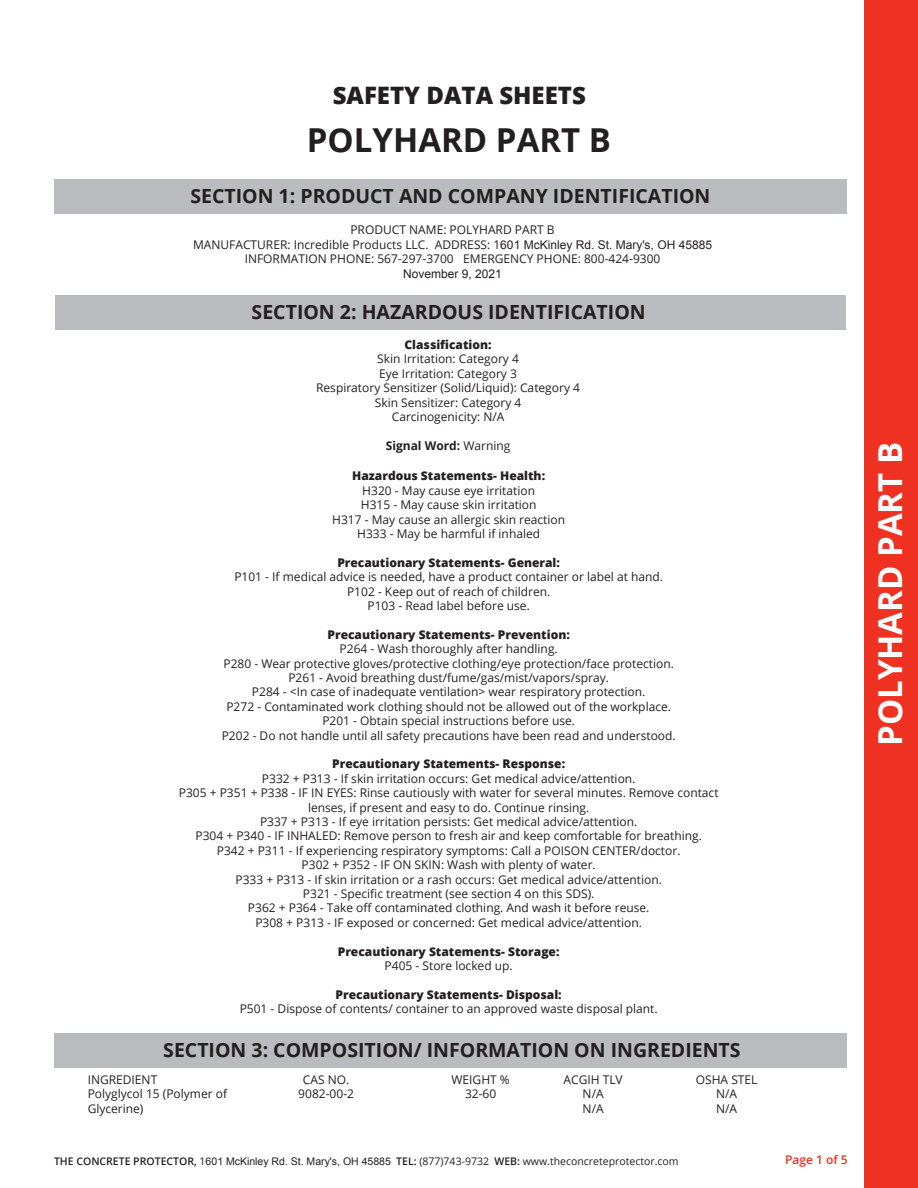
<style>
.page{position:relative;width:918px;height:1188px;background:#fff}
.page>*{position:absolute;margin:0;border:0;box-sizing:border-box;transform-origin:0 0}
.t1{font:700 33px "Open Sans";color:#231f20}
.t2{font:700 33px "Open Sans";color:#fff}
.t3{font:800 24px "Open Sans";color:#231f20}
.t4{font:700 19.5px "Open Sans";color:#231f20}
.t5{font:12px/14.5px "Open Sans";color:#231f20;text-align:center}
.t6{font:800 12px "Open Sans";color:#231f20}
.t7{font:700 12px "Open Sans";color:#231f20}
.t8{font:600 12px "Open Sans";color:#ef3122}
.t9{font:10.5px "Open Sans";color:#231f20}
.s1{font-family:"Arial"}
.s2{font-weight:400}
.s3{font-weight:600}
</style>
<div class="page">
<div style="left:865px;top:0;width:53px;height:1188px;background:#ef3122"></div>
<div style="left:55px;top:179px;width:792px;height:34px;background:#babbbe"></div>
<div style="left:55px;top:295px;width:791px;height:34px;background:#babbbe"></div>
<div style="left:55px;top:1034px;width:792px;height:34px;background:#babbbe"></div>
<p class="t3" style="left:333px;top:77px;width:255px">SAFETY DATA SHEETS</p>
<p class="t1" style="left:307px;top:117px;width:306px">POLYHARD PART B</p>
<p class="t4" style="left:190px;top:182px;width:522px">SECTION 1: PRODUCT AND COMPANY IDENTIFICATION</p>
<p class="t5" style="left:193px;top:222px;width:521px">PRODUCT NAME: POLYHARD PART B<br>MANUFACTURER: Incredible Products LLC. ADDRESS: 1<span class="s1">601 McKinley Rd. St. Mary's, OH 45885<br></span>INFORMATION PHONE: 567-297-3700 EMERGENCY PHONE: 800-424-9300<br><span class="s1">November 9, 2021</span></p>
<p class="t4" style="left:252px;top:298px;width:396px">SECTION 2: HAZARDOUS IDENTIFICATION</p>
<p class="t6" style="left:404px;top:336px;width:89px">Classification:</p>
<p class="t5" style="left:377px;top:352px;width:143px">Skin Irritation: Category 4</p>
<p class="t5" style="left:379px;top:366px;width:139px">Eye Irritation: Category 3</p>
<p class="t5" style="left:316px;top:380px;width:265px">Respiratory Sensitizer (Solid/Liquid): Category 4</p>
<p class="t5" style="left:375px;top:395px;width:148px">Skin Sensitizer: Category 4</p>
<p class="t5" style="left:392px;top:409px;width:114px">Carcinogenicity: N/A</p>
<p class="t7" style="left:386px;top:437px;width:126px">Signal Word: <span class="s2">Warning</span></p>
<p class="t2" style="left:867px;top:746px;width:306px;rotate:-90deg">POLYHARD PART B</p>
<p class="t6" style="left:352px;top:467px;width:194px">Hazardous Statements- Health:</p>
<p class="t5" style="left:362px;top:483px;width:174px">H320 - May cause eye irritation</p>
<p class="t5" style="left:361px;top:497px;width:177px">H315 - May cause skin irritation</p>
<p class="t5" style="left:332px;top:512px;width:234px">H317 - May cause an allergic skin reaction</p>
<p class="t5" style="left:357px;top:526px;width:184px">H333 - May be harmful if inhaled</p>
<p class="t6" style="left:337px;top:553px;width:224px">Precautionary Statements- General:</p>
<p class="t5" style="left:234px;top:569px;width:430px">P101 - If medical advice is needed, have a product container or label at hand.</p>
<p class="t5" style="left:347px;top:584px;width:205px">P102 - Keep out of reach of children.</p>
<p class="t5" style="left:368px;top:598px;width:164px">P103 - Read label before use.</p>
<p class="t6" style="left:327px;top:625px;width:244px">Precautionary Statements- Prevention:</p>
<p class="t5" style="left:340px;top:641px;width:220px">P264 - Wash thoroughly after handling.</p>
<p class="t5" style="left:223px;top:656px;width:452px">P280 - Wear protective gloves/protective clothing/eye protection/face protection.</p>
<p class="t5" style="left:288px;top:670px;width:322px">P261 - Avoid breathing dust/fume/gas/mist/vapors/spray.</p>
<p class="t5" style="left:252px;top:684px;width:395px">P284 - &lt;In case of inadequate ventilation&gt; wear respiratory protection.</p>
<p class="t5" style="left:226px;top:699px;width:446px">P272 - Contaminated work clothing should not be allowed out of the workplace.</p>
<p class="t5" style="left:322px;top:713px;width:254px">P201 - Obtain special instructions before use.</p>
<p class="t5" style="left:222px;top:728px;width:455px">P202 - Do not handle until all safety precautions have been read and understood.</p>
<p class="t6" style="left:332px;top:755px;width:235px">Precautionary Statements- Response:</p>
<p class="t5" style="left:262px;top:771px;width:375px">P332 + P313 - If skin irritation occurs: Get medical advice/attention.</p>
<p class="t5" style="left:179px;top:785px;width:541px">P305 + P351 + P338 - IF IN EYES: Rinse cautiously with water for several minutes. Remove contact</p>
<p class="t5" style="left:308px;top:800px;width:283px">lenses, if present and easy to do. Continue rinsing.</p>
<p class="t5" style="left:260px;top:814px;width:379px">P337 + P313 - If eye irritation persists: Get medical advice/attention.</p>
<p class="t5" style="left:196px;top:828px;width:508px">P304 + P340 - IF INHALED: Remove person to fresh air and keep comfortable for breathing.</p>
<p class="t5" style="left:217px;top:843px;width:465px">P342 + P311 - If experiencing respiratory symptoms: Call a POISON CENTER/doctor.</p>
<p class="t5" style="left:302px;top:857px;width:296px">P302 + P352 - IF ON SKIN: Wash with plenty of water.</p>
<p class="t5" style="left:236px;top:872px;width:428px">P333 + P313 - If skin irritation or a rash occurs: Get medical advice/attention.</p>
<p class="t5" style="left:303px;top:886px;width:293px">P321 - Specific treatment (see section 4 on this SDS).</p>
<p class="t5" style="left:248px;top:900px;width:403px">P362 + P364 - Take off contaminated clothing. And wash it before reuse.</p>
<p class="t5" style="left:255px;top:915px;width:388px">P308 + P313 - IF exposed or concerned: Get medical advice/attention.</p>
<p class="t6" style="left:338px;top:942px;width:223px">Precautionary Statements- Storage:</p>
<p class="t5" style="left:385px;top:958px;width:130px">P405 - Store locked up.</p>
<p class="t6" style="left:336px;top:985px;width:228px">Precautionary Statements- Disposal:</p>
<p class="t5" style="left:240px;top:1001px;width:420px">P501 - Dispose of contents/ container to an approved waste disposal plant.</p>
<p class="t4" style="left:163px;top:1037px;width:579px">SECTION 3: COMPOSITION/ INFORMATION ON INGREDIENTS</p>
<p class="t5" style="left:88px;top:1072px;width:71px">INGREDIENT</p>
<p class="t5" style="left:303px;top:1072px;width:48px">CAS NO.</p>
<p class="t5" style="left:451px;top:1072px;width:60px">WEIGHT %</p>
<p class="t5" style="left:564px;top:1072px;width:61px">ACGIH TLV</p>
<p class="t5" style="left:696px;top:1072px;width:63px">OSHA STEL</p>
<p class="t5" style="left:88px;top:1087px;width:141px">Polyglycol 15 (Polymer of</p>
<p class="t5" style="left:298px;top:1087px;width:57px">9082-00-2</p>
<p class="t5" style="left:465px;top:1087px;width:33px">32-60</p>
<p class="t5" style="left:583px;top:1087px;width:23px">N/A</p>
<p class="t5" style="left:716px;top:1087px;width:23px">N/A</p>
<p class="t5" style="left:88px;top:1101px;width:57px">Glycerine)</p>
<p class="t5" style="left:583px;top:1101px;width:23px">N/A</p>
<p class="t5" style="left:716px;top:1101px;width:23px">N/A</p>
<p class="t9" style="left:54px;top:1154px;width:626px"><span class="s3">THE CONCRETE PROTECTOR,</span> 1<span class="s1">601 McKinley Rd. St. Mary's, OH 45885</span> <span class="s3">TEL:</span> (877)743-9732 <span class="s3">WEB:</span> www.theconcreteprotector.com</p>
<p class="t8" style="left:785px;top:1152px;width:64px">Page 1 of 5</p>
</div>
